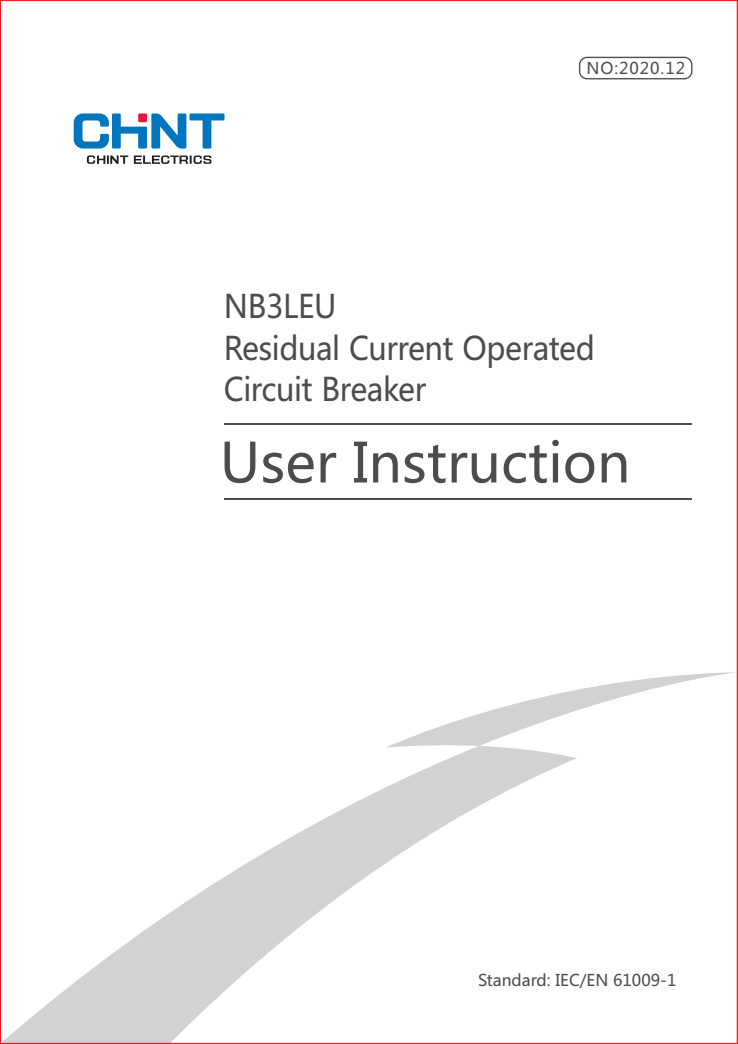
<style>
.page{position:relative;width:738px;height:1044px;background:#fff}
.page>*{position:absolute;margin:0;border:0;box-sizing:border-box;transform-origin:0 0}
.t1{font:54px "Microsoft Ya Hei";color:#4b4c4d}
.t2{font:32px/42px "Microsoft Ya Hei";letter-spacing:-.015em;color:#4b4c4d;scale:.93 1}
.t3{font:16px "Microsoft Ya Hei";color:#4b4c4d}
</style>
<div class="page">
<svg style="left:579px;top:57px;width:113px;height:22px"></svg>
<svg style="left:392px;top:672px;width:342px;height:73px"></svg>
<svg style="left:5px;top:745px;width:571px;height:295px"></svg>
<hr style="left:224px;top:423px;width:468px;height:1px;background:#4b4c4d">
<hr style="left:224px;top:498px;width:468px;height:1px;background:#4b4c4d">
<svg style="left:74px;top:113px;width:150px;height:35px"></svg>
<div style="left:138px;top:113px;width:9px;height:9px;background:#e4183e"></div>
<svg style="left:87px;top:155px;width:41px;height:9px"></svg>
<svg style="left:134px;top:155px;width:77px;height:9px"></svg>
<p class="t3" style="left:586px;top:61px;width:100px">NO:2020.12</p>
<p class="t2" style="left:224px;top:287px;width:400px">NB3LEU<br>Residual Current Operated<br>Circuit Breaker</p>
<h1 class="t1" style="left:220px;top:438px;width:411px">User Instruction</h1>
<p class="t3" style="left:478px;top:973px;width:199px">Standard: IEC/EN 61009-1</p>
</div>
